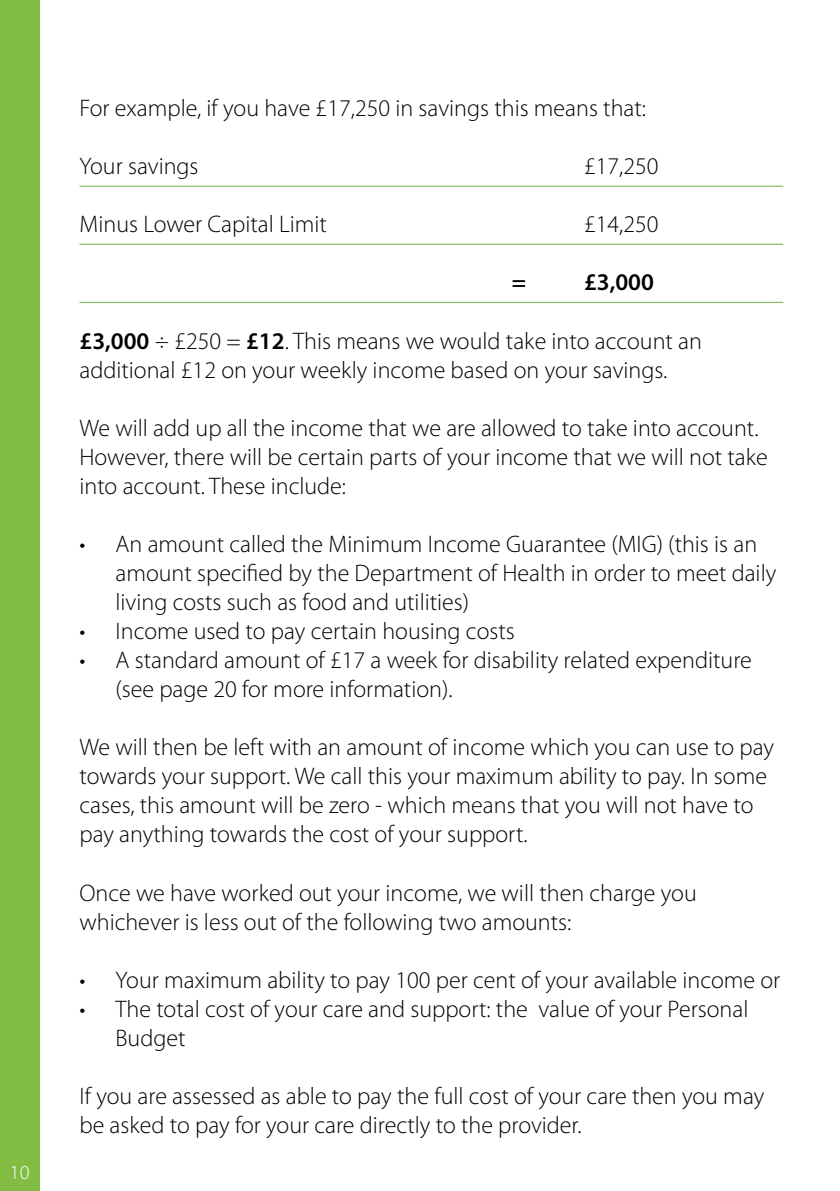
<style>
.page{position:relative;width:840px;height:1191px;background:#fff}
.page>*{position:absolute;margin:0;border:0;box-sizing:border-box;transform-origin:0 0}
.Body_Text{font:300 24px/29px "Myriad Pro";color:#000}
.sum_text{font:300 24px "Myriad Pro";color:#000}
.sum_text-2{font:600 24px "Myriad Pro";color:#000}
.t1{font:300 20px "Myriad Pro";color:#fff}
.s1{font-weight:600}
</style>
<div class="page">
<div style="left:0;top:0;width:40px;height:1191px;background:#81bc43"></div>
<hr style="left:79px;top:186px;width:703px;height:1px;background:#67b545">
<hr style="left:79px;top:244px;width:703px;height:1px;background:#67b545">
<hr style="left:79px;top:302px;width:703px;height:1px;background:#67b545">
<p class="t1" style="left:10px;top:1160px;width:21px">10</p>
<p class="Body_Text" style="left:79px;top:93px;width:568px">For example, if you have £17,250 in savings this means that:</p>
<p class="sum_text" style="left:79px;top:152px;width:121px">Your savings</p>
<p class="sum_text" style="left:583px;top:152px;width:76px">£17,250</p>
<p class="sum_text" style="left:79px;top:210px;width:249px">Minus Lower Capital Limit</p>
<p class="sum_text" style="left:583px;top:210px;width:76px">£14,250</p>
<p class="sum_text-2" style="left:511px;top:267px;width:16px">=</p>
<p class="sum_text-2" style="left:583px;top:267px;width:71px">£3,000</p>
<p class="Body_Text" style="left:79px;top:326px;width:623px"><span class="s1">£3,000</span> ÷ £250 = <span class="s1">£12</span>. This means we would take into account an additional £12 on your weekly income based on your savings.</p>
<p class="Body_Text" style="left:79px;top:413px;width:680px">We will add up all the income that we are allowed to take into account.</p>
<p class="Body_Text" style="left:79px;top:442px;width:689px">However, there will be certain parts of your income that we will not take into account. These include:</p>
<p class="Body_Text" style="left:115px;top:529px;width:662px;text-indent:-36px">• An amount called the Minimum Income Guarantee (MIG) (this is an amount specified by the Department of Health in order to meet daily living costs such as food and utilities)</p>
<p class="Body_Text" style="left:79px;top:616px;width:436px">• Income used to pay certain housing costs</p>
<p class="Body_Text" style="left:115px;top:645px;width:637px;text-indent:-36px">• A standard amount of £17 a week for disability related expenditure (see page 20 for more information).</p>
<p class="Body_Text" style="left:79px;top:732px;width:695px">We will then be left with an amount of income which you can use to pay towards your support. We call this your maximum ability to pay. In some cases, this amount will be zero - which means that you will not have to pay anything towards the cost of your support.</p>
<p class="Body_Text" style="left:79px;top:877px;width:618px">Once we have worked out your income, we will then charge you</p>
<p class="Body_Text" style="left:79px;top:906px;width:493px">whichever is less out of the following two amounts:</p>
<p class="Body_Text" style="left:79px;top:965px;width:702px">• Your maximum ability to pay 100 per cent of your available income or</p>
<p class="Body_Text" style="left:115px;top:994px;width:634px;text-indent:-36px">• The total cost of your care and support: the value of your Personal<br>Budget</p>
<p class="Body_Text" style="left:79px;top:1081px;width:686px">If you are assessed as able to pay the full cost of your care then you may be asked to pay for your care directly to the provider.</p>
</div>
